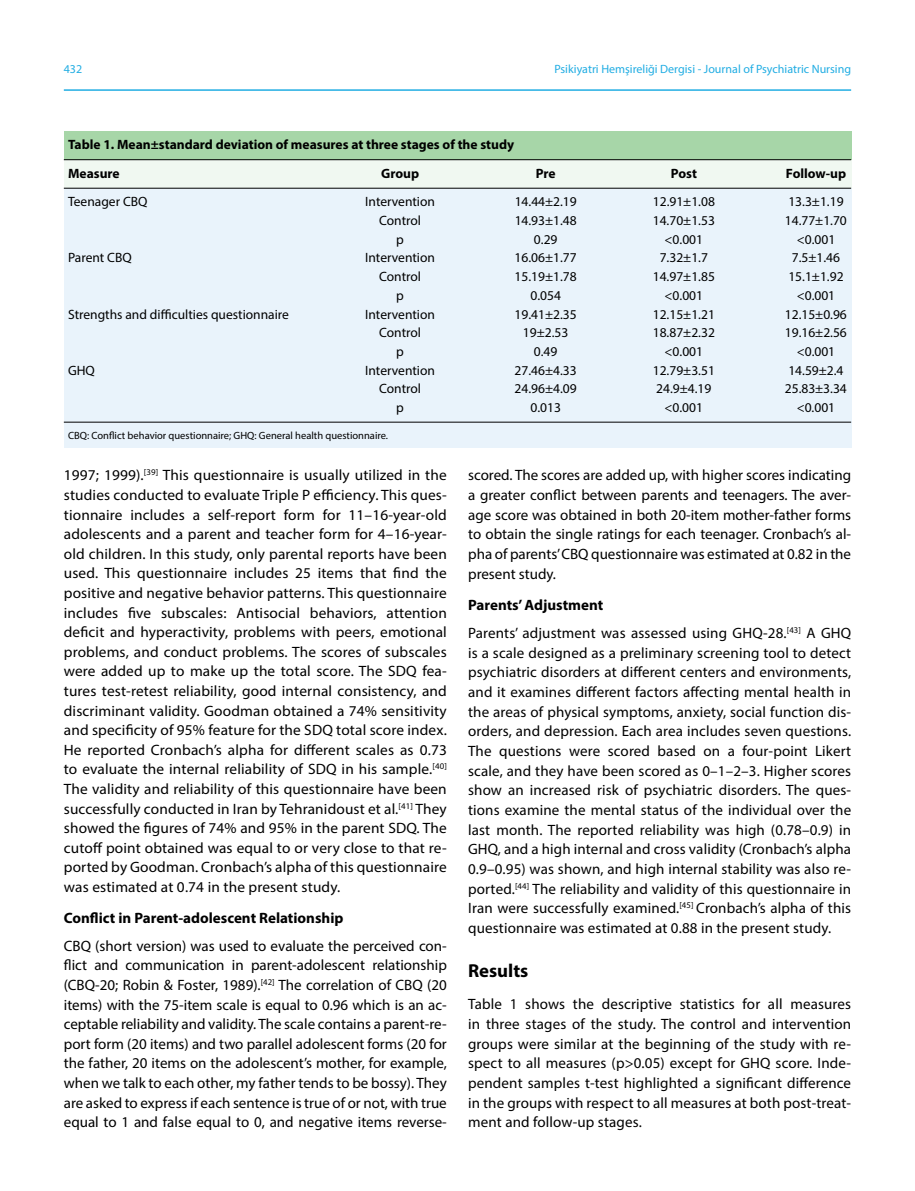
<style>
.page{position:relative;width:915px;height:1191px;background:#fff}
.page>*{position:absolute;margin:0;border:0;box-sizing:border-box;transform-origin:0 0}
.t1{font:700 18.75px "Myriad Pro";color:#000}
.t2{font:15px/19.6px "Myriad Pro";letter-spacing:.01em;color:#000;text-align:justify}
.t3{font:700 15px "Myriad Pro";color:#000}
.t4{font:13.5px "Myriad Pro";color:#000}
.t5{font:700 13.5px/28.5px "Myriad Pro";color:#000}
.t6{font:12px "Myriad Pro";color:#21ade3}
.t7{font:10.5px "Myriad Pro";color:#000}
.s1{font-weight:700}
</style>
<div class="page">
<hr style="left:64px;top:89px;width:786px;height:2px;background:#21ade3">
<div style="left:64px;top:188px;width:786px;height:260px;background:#e9f3fb"></div>
<div style="left:64px;top:159px;width:786px;height:29px;background:#f0f8f1"></div>
<div style="left:64px;top:131px;width:786px;height:28px;background:#a7d6a8"></div>
<hr style="left:64px;top:159px;width:786px;height:1px;background:#000">
<hr style="left:64px;top:188px;width:786px;height:1px;background:#000">
<hr style="left:64px;top:422px;width:786px;height:1px;background:#000">
<p class="t6" style="left:64px;top:61px;width:20px">432</p>
<p class="t6" style="left:554px;top:61px;width:298px">Psikiyatri Hemşireliği Dergisi - Journal of Psychiatric Nursing</p>
<p class="t5" style="left:68px;top:130px;width:447px">Table 1. Mean±standard deviation of measures at three stages of the study<br>Measure</p>
<p class="t5" style="left:381px;top:159px;width:40px">Group</p>
<p class="t5" style="left:535px;top:159px;width:21px">Pre</p>
<p class="t5" style="left:670px;top:159px;width:28px">Post</p>
<p class="t5" style="left:785px;top:159px;width:62px">Follow-up</p>
<p class="t4" style="left:68px;top:193px;width:81px">Teenager CBQ</p>
<p class="t4" style="left:365px;top:193px;width:71px">Intervention</p>
<p class="t4" style="left:514px;top:193px;width:64px">14.44±2.19</p>
<p class="t4" style="left:652px;top:193px;width:64px">12.91±1.08</p>
<p class="t4" style="left:788px;top:193px;width:57px">13.3±1.19</p>
<p class="t4" style="left:379px;top:212px;width:43px">Control</p>
<p class="t4" style="left:514px;top:212px;width:64px">14.93±1.48</p>
<p class="t4" style="left:652px;top:212px;width:64px">14.70±1.53</p>
<p class="t4" style="left:784px;top:212px;width:63px">14.77±1.70</p>
<p class="t4" style="left:396px;top:231px;width:9px">p</p>
<p class="t4" style="left:533px;top:231px;width:25px">0.29</p>
<p class="t4" style="left:664px;top:231px;width:40px">&lt;0.001</p>
<p class="t4" style="left:796px;top:231px;width:40px">&lt;0.001</p>
<p class="t4" style="left:68px;top:250px;width:65px">Parent CBQ</p>
<p class="t4" style="left:365px;top:250px;width:71px">Intervention</p>
<p class="t4" style="left:514px;top:250px;width:64px">16.06±1.77</p>
<p class="t4" style="left:659px;top:250px;width:50px">7.32±1.7</p>
<p class="t4" style="left:791px;top:250px;width:50px">7.5±1.46</p>
<p class="t4" style="left:379px;top:268px;width:43px">Control</p>
<p class="t4" style="left:514px;top:268px;width:64px">15.19±1.78</p>
<p class="t4" style="left:652px;top:268px;width:64px">14.97±1.85</p>
<p class="t4" style="left:788px;top:268px;width:57px">15.1±1.92</p>
<p class="t4" style="left:396px;top:287px;width:9px">p</p>
<p class="t4" style="left:530px;top:287px;width:32px">0.054</p>
<p class="t4" style="left:664px;top:287px;width:40px">&lt;0.001</p>
<p class="t4" style="left:796px;top:287px;width:40px">&lt;0.001</p>
<p class="t4" style="left:68px;top:306px;width:222px">Strengths and difficulties questionnaire</p>
<p class="t4" style="left:365px;top:306px;width:71px">Intervention</p>
<p class="t4" style="left:514px;top:306px;width:64px">19.41±2.35</p>
<p class="t4" style="left:652px;top:306px;width:64px">12.15±1.21</p>
<p class="t4" style="left:784px;top:306px;width:63px">12.15±0.96</p>
<p class="t4" style="left:379px;top:324px;width:43px">Control</p>
<p class="t4" style="left:523px;top:324px;width:47px">19±2.53</p>
<p class="t4" style="left:652px;top:324px;width:64px">18.87±2.32</p>
<p class="t4" style="left:784px;top:324px;width:63px">19.16±2.56</p>
<p class="t4" style="left:396px;top:343px;width:9px">p</p>
<p class="t4" style="left:533px;top:343px;width:25px">0.49</p>
<p class="t4" style="left:664px;top:343px;width:40px">&lt;0.001</p>
<p class="t4" style="left:796px;top:343px;width:40px">&lt;0.001</p>
<p class="t4" style="left:68px;top:362px;width:28px">GHQ</p>
<p class="t4" style="left:365px;top:362px;width:71px">Intervention</p>
<p class="t4" style="left:514px;top:362px;width:64px">27.46±4.33</p>
<p class="t4" style="left:652px;top:362px;width:64px">12.79±3.51</p>
<p class="t4" style="left:788px;top:362px;width:57px">14.59±2.4</p>
<p class="t4" style="left:379px;top:380px;width:43px">Control</p>
<p class="t4" style="left:514px;top:380px;width:64px">24.96±4.09</p>
<p class="t4" style="left:656px;top:380px;width:57px">24.9±4.19</p>
<p class="t4" style="left:784px;top:380px;width:63px">25.83±3.34</p>
<p class="t4" style="left:396px;top:399px;width:9px">p</p>
<p class="t4" style="left:530px;top:399px;width:32px">0.013</p>
<p class="t4" style="left:664px;top:399px;width:40px">&lt;0.001</p>
<p class="t4" style="left:796px;top:399px;width:40px">&lt;0.001</p>
<p class="t7" style="left:68px;top:429px;width:321px">CBQ: Conflict behavior questionnaire; GHQ: General health questionnaire.</p>
<p class="t2" style="left:64px;top:465px;width:384px">1997; 1999).<sup>[39]</sup> This questionnaire is usually utilized in the studies conducted to evaluate Triple P efficiency. This ques&shy;tionnaire includes a self-report form for 11–16-year-old adolescents and a parent and teacher form for 4–16-year&shy;old children. In this study, only parental reports have been used. This questionnaire includes 25 items that find the positive and negative behavior patterns. This questionnaire includes five subscales: Antisocial behaviors, attention deficit and hyperactivity, problems with peers, emotional problems, and conduct problems. The scores of subscales were added up to make up the total score. The SDQ fea&shy;tures test-retest reliability, good internal consistency, and discriminant validity. Goodman obtained a 74% sensitivity and specificity of 95% feature for the SDQ total score index.<br>He reported Cronbach’s alpha for different scales as 0.73 to evaluate the internal reliability of SDQ in his sample.<sup>[40] </sup>The validity and reliability of this questionnaire have been successfully conducted in Iran by Tehranidoust et al.<sup>[41]</sup> They showed the figures of 74% and 95% in the parent SDQ. The cutoff point obtained was equal to or very close to that re&shy;ported by Goodman. Cronbach’s alpha of this questionnaire was estimated at 0.74 in the present study.</p>
<p class="t3" style="left:64px;top:908px;width:281px">Conflict in Parent-adolescent Relationship</p>
<p class="t2" style="left:64px;top:935px;width:384px">CBQ (short version) was used to evaluate the perceived con&shy;flict and communication in parent-adolescent relationship (CBQ‐20; Robin &amp; Foster, 1989).<sup>[42]</sup> The correlation of CBQ (20 items) with the 75‐item scale is equal to 0.96 which is an ac&shy;ceptable reliability and validity. The scale contains a parent‐re&shy;port form (20 items) and two parallel adolescent forms (20 for the father, 20 items on the adolescent’s mother, for example, when we talk to each other, my father tends to be bossy). They are asked to express if each sentence is true of or not, with true equal to 1 and false equal to 0, and negative items reverse‐</p>
<p class="t2" style="left:468px;top:465px;width:384px">scored. The scores are added up, with higher scores indicating a greater conflict between parents and teenagers. The aver&shy;age score was obtained in both 20-item mother-father forms to obtain the single ratings for each teenager. Cronbach’s al&shy;pha of parents’ CBQ questionnaire was estimated at 0.82 in the present study.</p>
<p class="t2" style="left:468px;top:590px;width:384px;line-height:28.2px"><span class="s1">Parents’ Adjustment<br></span>Parents’ adjustment was assessed using GHQ-28.<sup>[43]</sup> A GHQ</p>
<p class="t2" style="left:468px;top:642px;width:384px">is a scale designed as a preliminary screening tool to detect psychiatric disorders at different centers and environments, and it examines different factors affecting mental health in the areas of physical symptoms, anxiety, social function dis&shy;orders, and depression. Each area includes seven questions.<br>The questions were scored based on a four-point Likert scale, and they have been scored as 0–1–2–3. Higher scores show an increased risk of psychiatric disorders. The ques&shy;tions examine the mental status of the individual over the last month. The reported reliability was high (0.78–0.9) in GHQ, and a high internal and cross validity (Cronbach’s alpha 0.9–0.95) was shown, and high internal stability was also re&shy;ported.<sup>[44]</sup> The reliability and validity of this questionnaire in Iran were successfully examined.<sup>[45]</sup> Cronbach’s alpha of this questionnaire was estimated at 0.88 in the present study.</p>
<p class="t1" style="left:468px;top:958px;width:62px">Results</p>
<p class="t2" style="left:468px;top:994px;width:384px">Table 1 shows the descriptive statistics for all measures in three stages of the study. The control and intervention groups were similar at the beginning of the study with re&shy;spect to all measures (p&gt;0.05) except for GHQ score. Inde&shy;pendent samples t-test highlighted a significant difference in the groups with respect to all measures at both post-treat&shy;ment and follow-up stages.</p>
</div>
